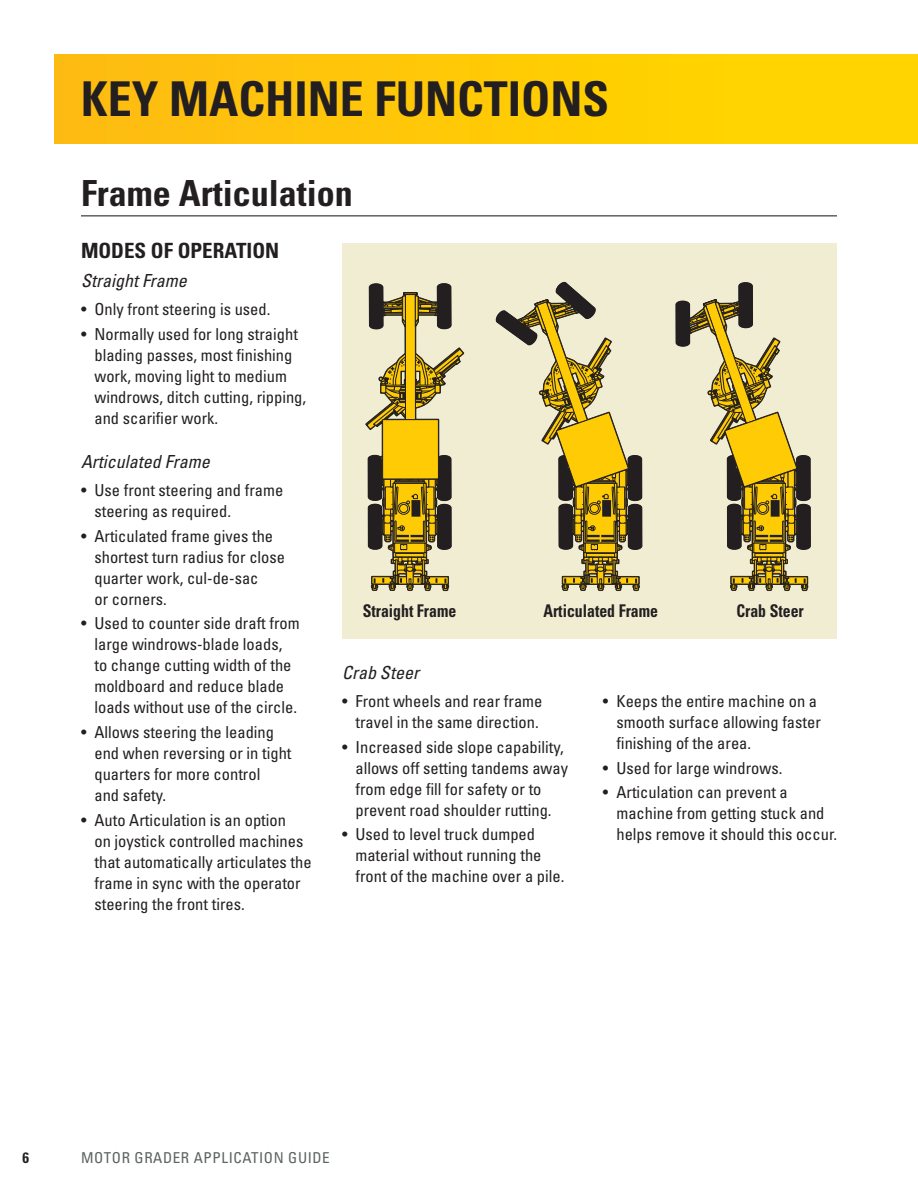
<style>
.page{position:relative;width:918px;height:1188px;background:#fff}
.page>*{position:absolute;margin:0;border:0;box-sizing:border-box;transform-origin:0 0}
.t1{font:700 condensed 48px "Univers LT Std";color:#231f20}
.t2{font:700 condensed 36px "Univers LT Std";color:#231f20}
.t3{font:700 condensed 21px "Univers LT Std";color:#231f20}
.t4{font:italic condensed 18px "Univers LT Std";color:#231f20}
.t5{font:700 condensed 17.55px "Univers LT Std";color:#231f20;scale:.9 1}
.t6{font:condensed 16.5px/21px "Univers LT Std";color:#231f20}
.t7{font:condensed 15px "Univers LT Std";letter-spacing:.04em;color:#5d6263}
.t8{font:700 condensed 15px "Univers LT Std";color:#231f20}
</style>
<div class="page">
<div style="left:54px;top:54px;width:864px;height:90px;background:linear-gradient(to bottom,#ffc60a,#ffc60a)"></div>
<hr style="left:81px;top:215px;width:756px;height:2px;background:#5d6263">
<div style="left:342px;top:243px;width:495px;height:396px;background:#f1edd3"></div>
<svg style="left:337px;top:54px;width:136px;height:538px"></svg>
<div style="left:383px;top:420px;width:55px;height:59px;background:#ffcb04"></div>
<div style="left:382px;top:419px;width:57px;height:60px;border:1px solid #231f20"></div>
<svg style="left:495px;top:54px;width:148px;height:538px"></svg>
<svg style="left:675px;top:54px;width:137px;height:538px"></svg>
<h1 class="t1" style="left:81px;top:76px;width:530px">KEY MACHINE FUNCTIONS</h1>
<h1 class="t2" style="left:81px;top:176px;width:273px">Frame Articulation</h1>
<h3 class="t3" style="left:81px;top:241px;width:200px">MODES OF OPERATION</h3>
<p class="t4" style="left:81px;top:272px;width:107px">Straight Frame</p>
<p class="t6" style="left:81px;top:300px;width:191px">• Only front steering is used.</p>
<p class="t6" style="left:94px;top:325px;width:213px;text-indent:-13px">• Normally used for long straight blading passes, most finishing work, moving light to medium windrows, ditch cutting, ripping, and scarifier work.</p>
<p class="t4" style="left:81px;top:453px;width:130px">Articulated Frame</p>
<p class="t6" style="left:94px;top:481px;width:190px;text-indent:-13px">• Use front steering and frame steering as required.</p>
<p class="t6" style="left:94px;top:526px;width:192px;text-indent:-13px">• Articulated frame gives the shortest turn radius for close quarter work, cul-de-sac<br>or corners.</p>
<p class="t6" style="left:94px;top:614px;width:207px;text-indent:-13px">• Used to counter side draft from large windrows-blade loads,<br>to change cutting width of the moldboard and reduce blade loads without use of the circle.</p>
<p class="t6" style="left:94px;top:723px;width:199px;text-indent:-13px">• Allows steering the leading end when reversing or in tight quarters for more control<br>and safety.</p>
<p class="t6" style="left:94px;top:811px;width:219px;text-indent:-13px">• Auto Articulation is an option<br>on joystick controlled machines that automatically articulates the frame in sync with the operator steering the front tires.</p>
<h4 class="t5" style="left:363px;top:602px;width:106px">Straight Frame</h4>
<h4 class="t5" style="left:543px;top:602px;width:129px">Articulated Frame</h4>
<h4 class="t5" style="left:736px;top:602px;width:76px">Crab Steer</h4>
<p class="t4" style="left:342px;top:664px;width:79px">Crab Steer</p>
<p class="t6" style="left:342px;top:691px;width:202px;text-align:center">• Front wheels and rear frame travel in the same direction.</p>
<p class="t6" style="left:355px;top:737px;width:214px;text-indent:-13px">• Increased side slope capability, allows off setting tandems away from edge fill for safety or to prevent road shoulder rutting.</p>
<p class="t6" style="left:355px;top:825px;width:210px;text-indent:-13px">• Used to level truck dumped material without running the front of the machine over a pile.</p>
<p class="t6" style="left:616px;top:691px;width:206px;text-indent:-13px">• Keeps the entire machine on a smooth surface allowing faster finishing of the area.</p>
<p class="t6" style="left:603px;top:758px;width:181px">• Used for large windrows.</p>
<p class="t6" style="left:616px;top:783px;width:222px;text-indent:-13px">• Articulation can prevent a machine from getting stuck and helps remove it should this occur.</p>
<p class="t8" style="left:22px;top:1150px;width:8px">6</p>
<p class="t7" style="left:81px;top:1150px;width:250px">MOTOR GRADER APPLICATION GUIDE</p>
</div>
